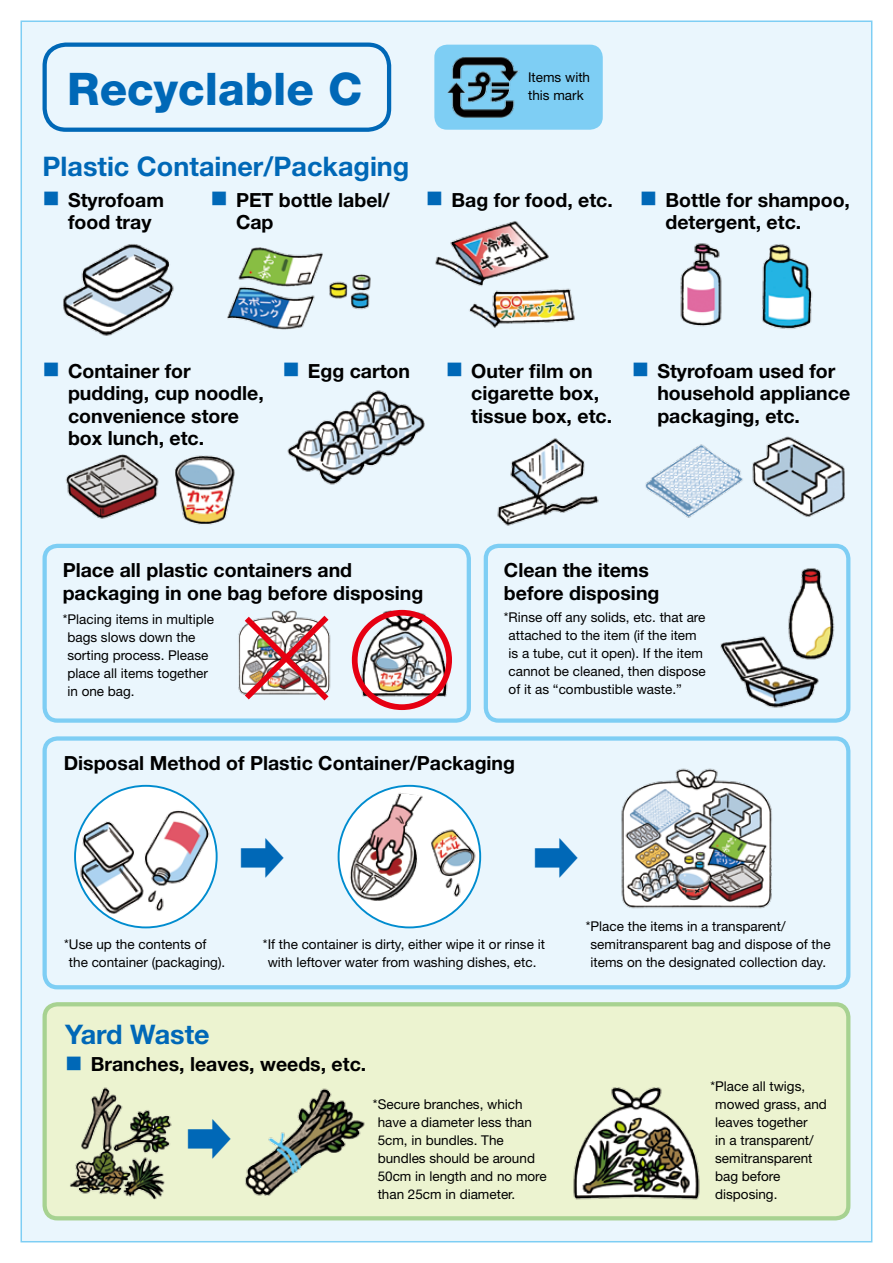
<style>
.page{position:relative;width:893px;height:1263px;background:#fff}
.page>*{position:absolute;margin:0;border:0;box-sizing:border-box;transform-origin:0 0}
.t1{font:58.05px "Koz Min Pro";color:#0068b7;scale:.8 1}
.t2{font:800 45px "Helvetica Neue LT Std";color:#0068b7}
.t3{font:700 27px "Helvetica Neue LT Std";color:#0068b7}
.t4{font:700 19.5px/22.5px "Helvetica Neue LT Std";color:#000}
.t5{font:13.5px/18px "Helvetica Neue LT Std";color:#000}
.s1{color:#0068b7}
</style>
<div class="page">
<div style="left:21px;top:21px;width:851px;height:1221px;background:#eaf6fd;border:2px solid #7ecef4"></div>
<div style="left:43px;top:43px;width:348px;height:89px;border:4px solid #0068b7;border-radius:21px"></div>
<div style="left:434px;top:45px;width:169px;height:85px;background:#7ecef4;border-radius:13px"></div>
<div style="left:43px;top:544px;width:428px;height:179px;border:4px solid #7ecef4;border-radius:13px"></div>
<div style="left:43px;top:736px;width:807px;height:253px;border:4px solid #7ecef4;border-radius:13px"></div>
<div style="left:45px;top:1004px;width:803px;height:214px;background:#ecf3d0;border-radius:13px"></div>
<div style="left:43px;top:1002px;width:807px;height:218px;border:4px solid #a7d291;border-radius:13px"></div>
<div style="left:484px;top:544px;width:366px;height:179px;border:4px solid #7ecef4;border-radius:13px"></div>
<img style="left:238px;top:633px;width:1px;height:57px">
<img style="left:435px;top:221px;width:140px;height:107px">
<img style="left:497px;top:438px;width:102px;height:88px">
<img style="left:287px;top:390px;width:138px;height:95px">
<img style="left:227px;top:247px;width:144px;height:83px">
<img style="left:63px;top:244px;width:111px;height:92px">
<img style="left:447px;top:57px;width:73px;height:61px">
<img style="left:680px;top:243px;width:133px;height:86px">
<img style="left:65px;top:454px;width:94px;height:65px">
<img style="left:175px;top:455px;width:60px;height:70px">
<img style="left:621px;top:768px;width:151px;height:141px">
<img style="left:788px;top:568px;width:47px;height:90px">
<img style="left:720px;top:629px;width:101px;height:79px">
<img style="left:356px;top:609px;width:96px;height:94px">
<img style="left:339px;top:786px;width:141px;height:141px;border-radius:71px">
<img style="left:75px;top:786px;width:142px;height:141px;border-radius:71px">
<div style="left:352px;top:610px;width:100px;height:100px;border:6px solid #e60012;border-radius:50%"></div>
<img style="left:239px;top:610px;width:92px;height:91px">
<img style="left:573px;top:1087px;width:127px;height:113px">
<img style="left:245px;top:1088px;width:120px;height:108px">
<img style="left:70px;top:1087px;width:102px;height:113px">
<img style="left:752px;top:436px;width:93px;height:81px">
<img style="left:645px;top:444px;width:98px;height:74px">
<h2 class="t2" style="left:67px;top:62px;width:297px">Recyclable C</h2>
<h3 class="t3" style="left:43px;top:150px;width:368px">Plastic Container/Packaging</h3>
<h3 class="t4" style="left:68px;top:188px;width:98px;text-indent:-26px"><span class="s1">■</span> Styrofoam food tray</h3>
<h3 class="t4" style="left:236px;top:188px;width:155px;text-indent:-26px"><span class="s1">■</span> PET bottle label/<br>Cap</h3>
<p class="t5" style="left:528px;top:68px;width:64px">Items with this mark</p>
<h3 class="t4" style="left:426px;top:188px;width:188px"><span class="s1">■</span> Bag for food, etc.</h3>
<h3 class="t4" style="left:665px;top:188px;width:186px;text-indent:-26px"><span class="s1">■</span> Bottle for shampoo, detergent, etc.</h3>
<h3 class="t4" style="left:68px;top:359px;width:197px;text-indent:-26px"><span class="s1">■</span> Container for pudding, cup noodle, convenience store box lunch, etc.</h3>
<h3 class="t4" style="left:282px;top:359px;width:129px"><span class="s1">■</span> Egg carton</h3>
<h3 class="t4" style="left:471px;top:359px;width:142px;text-indent:-26px"><span class="s1">■</span> Outer film on cigarette box, tissue box, etc.</h3>
<h3 class="t4" style="left:657px;top:359px;width:194px;text-indent:-26px"><span class="s1">■</span> Styrofoam used for household appliance packaging, etc.</h3>
<h3 class="t4" style="left:63px;top:558px;width:362px">Place all plastic containers and packaging in one bag before disposing</h3>
<p class="t5" style="left:67px;top:610px;width:148px;text-indent:-5px">*Placing items in multiple bags slows down the sorting process. Please place all items together in one bag.</p>
<h3 class="t4" style="left:504px;top:558px;width:157px">Clean the items before disposing</h3>
<p class="t5" style="left:509px;top:608px;width:199px;text-indent:-5px">*Rinse off any solids, etc. that are attached to the item (if the item is a tube, cut it open). If the item cannot be cleaned, then dispose of it as “combustible waste.”</p>
<h3 class="t4" style="left:64px;top:751px;width:453px">Disposal Method of Plastic Container/Packaging</h3>
<h1 class="t1" style="left:239px;top:818px;width:60px">➡</h1>
<h1 class="t1" style="left:533px;top:818px;width:60px">➡</h1>
<p class="t5" style="left:69px;top:935px;width:158px;text-indent:-5px">*Use up the contents of the container (packaging).</p>
<p class="t5" style="left:263px;top:935px;width:284px;text-align:center">*If the container is dirty, either wipe it or rinse it with leftover water from washing dishes, etc.</p>
<p class="t5" style="left:590px;top:916px;width:242px;text-indent:-5px">*Place the items in a transparent/ semitransparent bag and dispose of the items on the designated collection day.</p>
<h3 class="t3" style="left:65px;top:1018px;width:146px">Yard Waste</h3>
<h3 class="t4" style="left:65px;top:1052px;width:303px"><span class="s1">■</span> Branches, leaves, weeds, etc.</h3>
<h1 class="t1" style="left:186px;top:1099px;width:60px">➡</h1>
<p class="t5" style="left:378px;top:1095px;width:171px;text-indent:-5px">*Secure branches, which have a diameter less than<br>5cm, in bundles. The bundles should be around<br>50cm in length and no more than 25cm in diameter.</p>
<p class="t5" style="left:715px;top:1077px;width:113px;text-indent:-5px">*Place all twigs, mowed grass, and leaves together<br>in a transparent/ semitransparent bag before disposing.</p>
</div>
